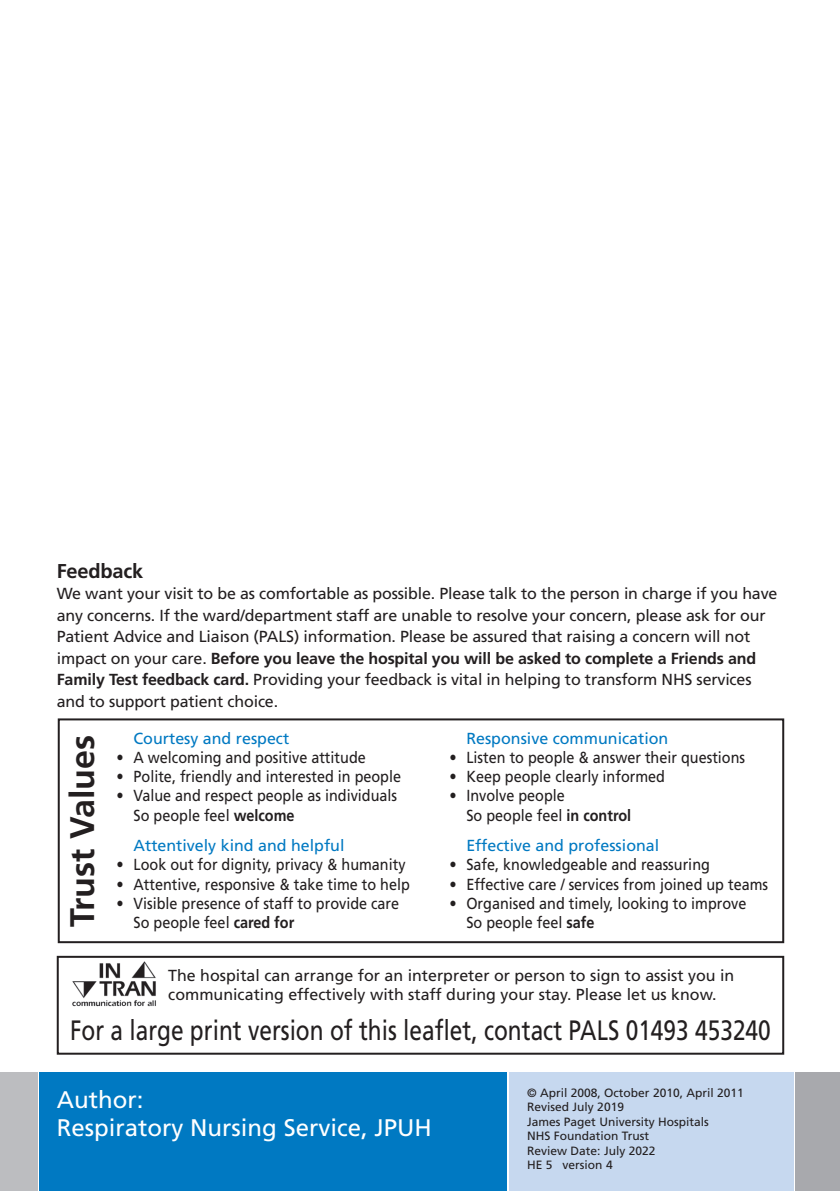
<style>
.page{position:relative;width:840px;height:1191px;background:#fff}
.page>*{position:absolute;margin:0;border:0;box-sizing:border-box;transform-origin:0 0}
.t1{font:700 34px "Frutiger LT Std";color:#231f20}
.t2{font:28px "Frutiger LT Std";color:#231f20;scale:.81 1}
.t3{font:24px "Frutiger LT Std";color:#fff}
.t4{font:700 20px "Frutiger LT Std";letter-spacing:-.01em;color:#231f20}
.Body_Text{font:16px/21.4px "Frutiger LT Std";color:#231f20}
.Body_Text-2{font:16px "Frutiger LT Std";color:#231f20;scale:.9 1}
.t5{font:16px "Frutiger LT Std";color:#0079c2}
.t6{font:12px "Frutiger LT Std";color:#231f20}
.s1{font-weight:700}
</style>
<div class="page">
<div style="left:0;top:1072px;width:38px;height:119px;background:#bcbdc0"></div>
<div style="left:40px;top:1072px;width:467px;height:119px;background:#0079c2"></div>
<div style="left:509px;top:1072px;width:283px;height:119px;background:#c6d8ef"></div>
<div style="left:794px;top:1072px;width:45px;height:119px;background:#a8a9ad"></div>
<div style="left:57px;top:955px;width:726px;height:99px;border:2px solid #231f20"></div>
<img style="left:72px;top:961px;width:84px;height:45px">
<div style="left:58px;top:718px;width:725px;height:225px;border:2px solid #231f20"></div>
<p class="t4" style="left:57px;top:559px;width:88px">Feedback</p>
<p class="Body_Text" style="left:57px;top:583px;width:721px">We want your visit to be as comfortable as possible. Please talk to the person in charge if you have any concerns. If the ward/department staff are unable to resolve your concern, please ask for our Patient Advice and Liaison (PALS) information. Please be assured that raising a concern will not impact on your care. <span class="s1">Before you leave the hospital you will be asked to complete a Friends and Family Test feedback card.</span> Providing your feedback is vital in helping to transform NHS services and to support patient choice.</p>
<p class="t1" style="left:62px;top:926px;width:193px;rotate:-90deg">Trust Values</p>
<p class="t5" style="left:133px;top:729px;width:157px">Courtesy and respect</p>
<p class="Body_Text-2" style="left:116px;top:748px;width:278px">• A welcoming and positive attitude</p>
<p class="Body_Text-2" style="left:116px;top:767px;width:317px">• Polite, friendly and interested in people</p>
<p class="Body_Text-2" style="left:116px;top:786px;width:313px">• Value and respect people as individuals</p>
<p class="Body_Text-2" style="left:133px;top:805px;width:180px">So people feel <span class="s1">welcome</span></p>
<p class="t5" style="left:133px;top:836px;width:212px">Attentively kind and helpful</p>
<p class="Body_Text-2" style="left:116px;top:855px;width:322px">• Look out for dignity, privacy &amp; humanity</p>
<p class="Body_Text-2" style="left:116px;top:874px;width:327px">• Attentive, responsive &amp; take time to help</p>
<p class="Body_Text-2" style="left:116px;top:893px;width:315px">• Visible presence of staff to provide care</p>
<p class="Body_Text-2" style="left:133px;top:913px;width:180px">So people feel <span class="s1">cared for</span></p>
<p class="t5" style="left:466px;top:729px;width:203px">Responsive communication</p>
<p class="Body_Text-2" style="left:449px;top:748px;width:330px">• Listen to people &amp; answer their questions</p>
<p class="Body_Text-2" style="left:449px;top:767px;width:241px">• Keep people clearly informed</p>
<p class="Body_Text-2" style="left:449px;top:786px;width:130px">• Involve people</p>
<p class="Body_Text-2" style="left:466px;top:805px;width:184px">So people feel <span class="s1">in control</span></p>
<p class="t5" style="left:466px;top:836px;width:194px">Effective and professional</p>
<p class="Body_Text-2" style="left:449px;top:855px;width:291px">• Safe, knowledgeable and reassuring</p>
<p class="Body_Text-2" style="left:449px;top:874px;width:355px">• Effective care / services from joined up teams</p>
<p class="Body_Text-2" style="left:449px;top:893px;width:331px">• Organised and timely, looking to improve</p>
<p class="Body_Text-2" style="left:466px;top:913px;width:144px">So people feel <span class="s1">safe</span></p>
<p class="Body_Text" style="left:168px;top:966px;width:567px;line-height:19.2px">The hospital can arrange for an interpreter or person to sign to assist you in communicating effectively with staff during your stay. Please let us know.</p>
<p class="t2" style="left:70px;top:1013px;width:866px">For a large print version of this leaflet, contact PALS 01493 453240</p>
<p class="t3" style="left:57px;top:1085px;width:88px">Author:</p>
<p class="t3" style="left:57px;top:1114px;width:376px">Respiratory Nursing Service, JPUH</p>
<p class="t6" style="left:527px;top:1085px;width:218px">© April 2008, October 2010, April 2011</p>
<p class="t6" style="left:527px;top:1100px;width:98px">Revised July 2019</p>
<p class="t6" style="left:527px;top:1114px;width:183px">James Paget University Hospitals</p>
<p class="t6" style="left:527px;top:1128px;width:123px">NHS Foundation Trust</p>
<p class="t6" style="left:527px;top:1143px;width:130px">Review Date: July 2022</p>
<p class="t6" style="left:527px;top:1157px;width:87px">HE 5 version 4</p>
</div>
